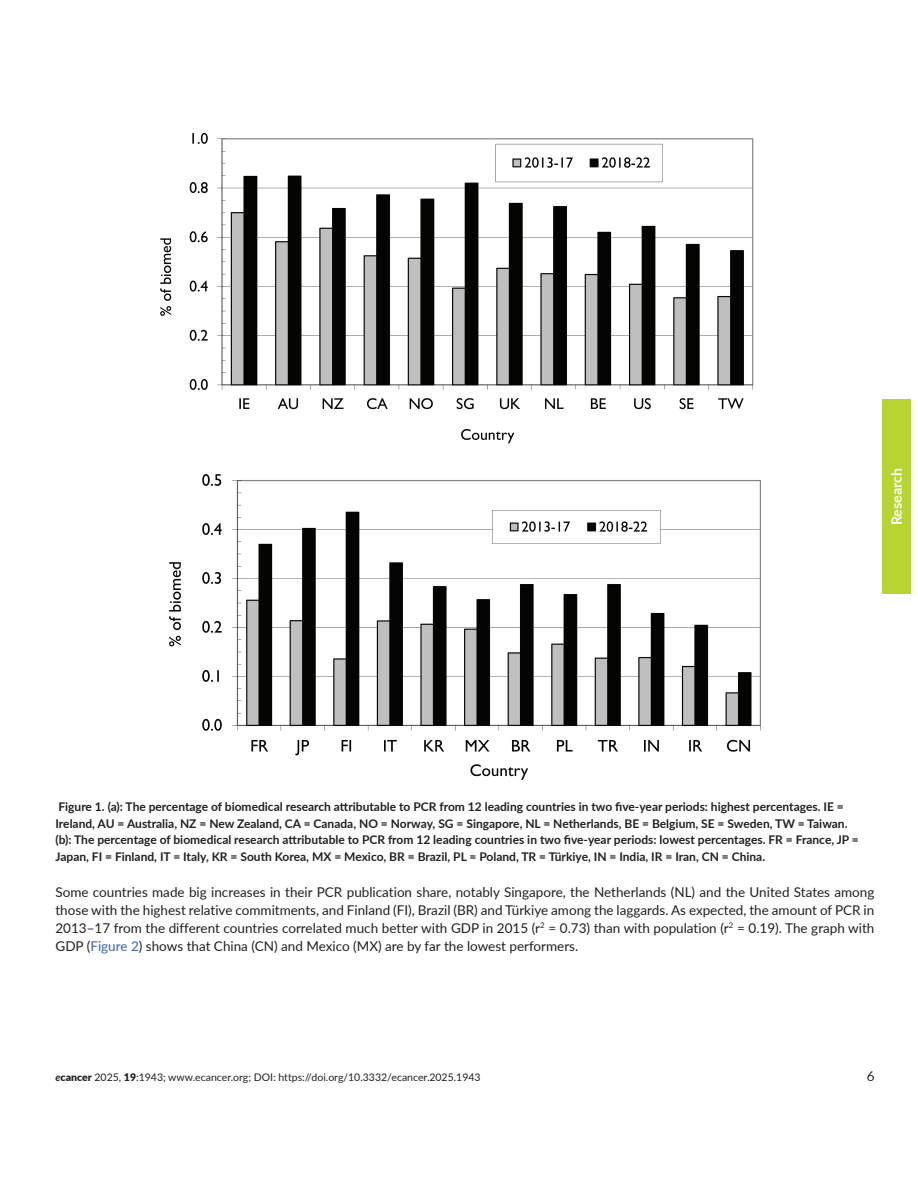
<style>
.page{position:relative;width:918px;height:1188px;background:#fff}
.page>*{position:absolute;margin:0;border:0;box-sizing:border-box;transform-origin:0 0}
.t1{font:700 14.25px "Lato";color:#fff}
.t2{font:13.5px/18px "Lato";color:#231f20;text-align:justify}
.t3{font:700 12px/16.5px "Lato";color:#231f20}
.t4{font:10.5px "Lato";color:#231f20}
.s1{color:#3862ae}
.s2{font-weight:700;font-style:italic}
.s3{font-weight:900}
</style>
<div class="page">
<div style="left:882px;top:399px;width:29px;height:195px;background:#b8d432"></div>
<img style="left:160px;top:132px;width:594px;height:312px">
<img style="left:170px;top:474px;width:590px;height:305px">
<p class="t1" style="left:886px;top:525px;width:59px;rotate:-90deg">Research</p>
<p class="t3" style="left:56px;top:798px;width:805px">Figure 1. (a): The percentage of biomedical research attributable to PCR from 12 leading countries in two five-year periods: highest percentages. IE = Ireland, AU = Australia, NZ = New Zealand, CA = Canada, NO = Norway, SG = Singapore, NL = Netherlands, BE = Belgium, SE = Sweden, TW = Taiwan. (b): The percentage of biomedical research attributable to PCR from 12 leading countries in two five-year periods: lowest percentages. FR = France, JP = Japan, FI = Finland, IT = Italy, KR = South Korea, MX = Mexico, BR = Brazil, PL = Poland, TR = Türkiye, IN = India, IR = Iran, CN = China.</p>
<p class="t2" style="left:56px;top:882px;width:820px">Some countries made big increases in their PCR publication share, notably Singapore, the Netherlands (NL) and the United States among those with the highest relative commitments, and Finland (FI), Brazil (BR) and Türkiye among the laggards. As expected, the amount of PCR in 2013–17 from the different countries correlated much better with GDP in 2015 (r<sup>2</sup> = 0.73) than with population (r<sup>2</sup> = 0.19). The graph with GDP (<span class="s1">Figure 2</span>) shows that China (CN) and Mexico (MX) are by far the lowest performers.</p>
<p class="t4" style="left:56px;top:1070px;width:427px"><span class="s2">e</span><span class="s3">cancer</span> 2025, <span class="s3">19</span>:1943; www.ecancer.org; DOI: https://doi.org/10.3332/ecancer.2025.1943</p>
<p class="t2" style="left:867px;top:1067px;width:9px">6</p>
</div>
